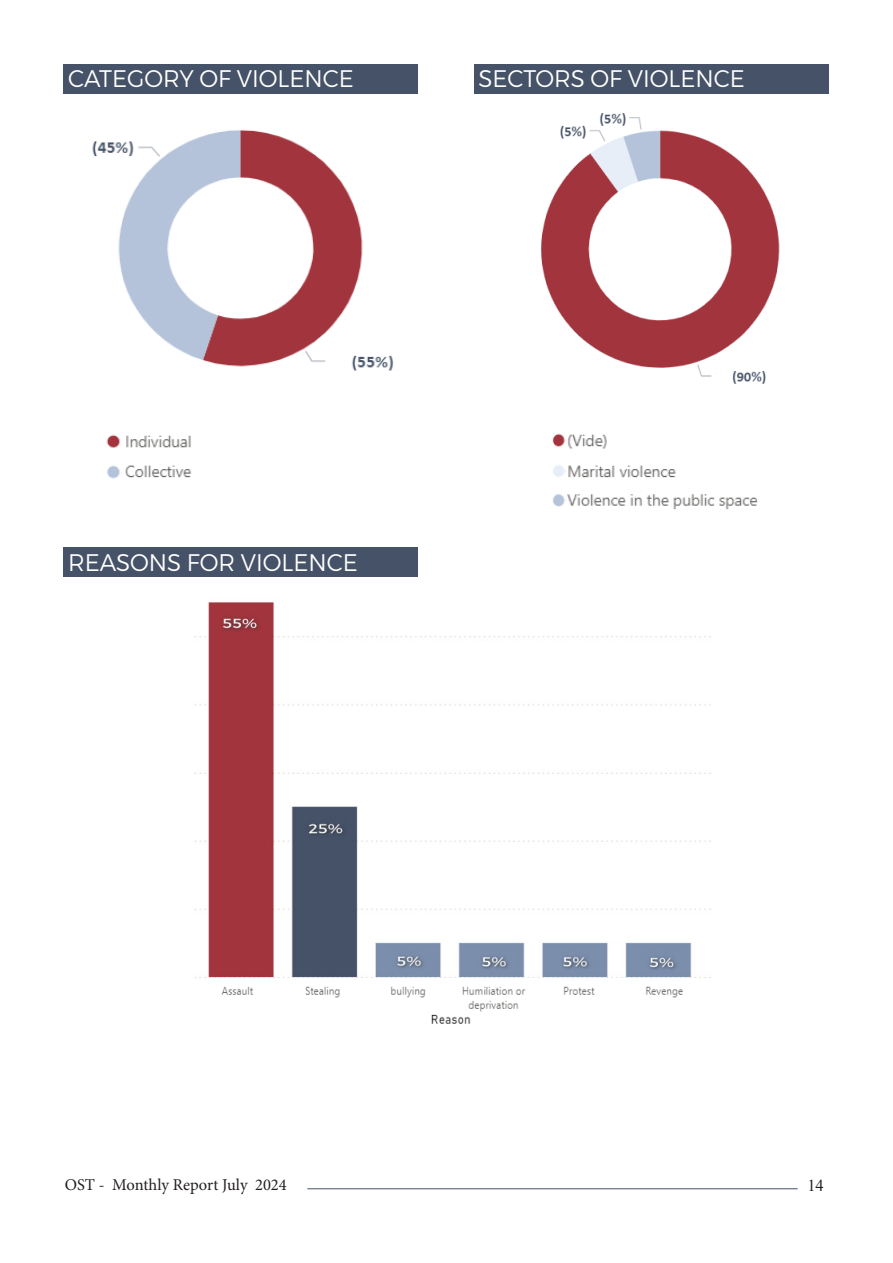
<style>
.page{position:relative;width:893px;height:1263px;background:#fff}
.page>*{position:absolute;margin:0;border:0;box-sizing:border-box;transform-origin:0 0}
.t1{font:300 24px "Alexandria";color:#fff;scale:.96 1}
.t2{font:16.5px "Minion Pro";color:#231f20}
.t3{font:16.5px "Times New Roman";color:#231f20}
</style>
<div class="page">
<div style="left:474px;top:64px;width:355px;height:29px;background:#455267"></div>
<div style="left:64px;top:64px;width:354px;height:29px;background:#455267"></div>
<div style="left:64px;top:548px;width:354px;height:29px;background:#455267"></div>
<img style="left:552px;top:433px;width:13px;height:74px">
<img style="left:195px;top:602px;width:516px;height:376px">
<img style="left:92px;top:129px;width:302px;height:242px">
<img style="left:106px;top:434px;width:14px;height:45px">
<img style="left:541px;top:113px;width:239px;height:271px">
<img style="left:125px;top:435px;width:67px;height:43px">
<img style="left:565px;top:434px;width:193px;height:76px">
<img style="left:221px;top:986px;width:462px;height:38px">
<hr style="left:307px;top:1188px;width:491px;height:1px;background:#455267">
<p class="t1" style="left:68px;top:65px;width:299px">CATEGORY OF VIOLENCE</p>
<p class="t1" style="left:478px;top:65px;width:279px">SECTORS OF VIOLENCE</p>
<p class="t1" style="left:68px;top:549px;width:303px">REASONS FOR VIOLENCE</p>
<p class="t2" style="left:65px;top:1173px;width:223px">OST - Monthly Report July 2024</p>
<p class="t3" style="left:807px;top:1173px;width:18px">14</p>
</div>
